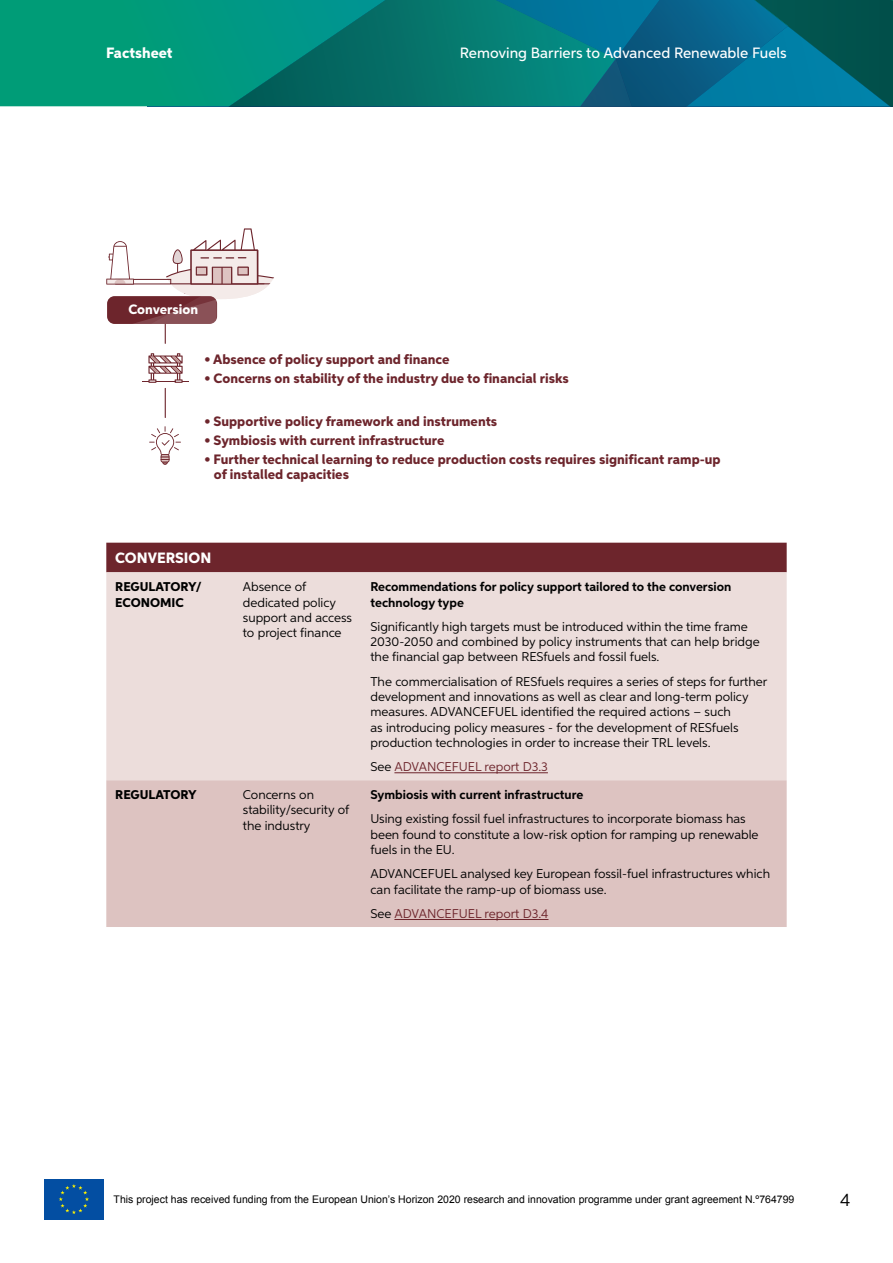
<style>
.page{position:relative;width:893px;height:1263px;background:#fff}
.page>*{position:absolute;margin:0;border:0;box-sizing:border-box;transform-origin:0 0}
.t1{font:18px "Aspira";color:#000}
.t2{font:500 15px "Aspira";color:#fff}
.t3{font:800 15px "Aspira";color:#fff}
.t4{font:800 13.65px/15.6px "Aspira";color:#6d252c}
.t5{font:800 13.65px "Aspira";color:#fff}
.t6{font:12.75px/15.3px "Aspira";color:#000}
.t7{font:700 12.75px/15.3px "Aspira";color:#000}
.t8{font:12.75px "Aspira";color:#6d252c}
.t9{font:800 12.75px/15.3px "Aspira";color:#000}
.t10{font:10.5px "Arial";color:#000}
.s1{color:#000}
</style>
<div class="page">
<svg style="left:0;top:0;width:893px;height:106px;background:#027d7b"></svg>
<div style="left:44px;top:1179px;width:60px;height:40px;background:#034ea2"></div>
<svg style="left:59px;top:1184px;width:30px;height:30px"></svg>
<hr style="left:165px;top:388px;width:1px;height:30px;background:#6d252c">
<svg style="left:142px;top:353px;width:47px;height:30px"></svg>
<svg style="left:149px;top:426px;width:32px;height:39px"></svg>
<svg style="left:106px;top:228px;width:168px;height:116px"></svg>
<div style="left:106px;top:543px;width:681px;height:29px;background:#6d252c"></div>
<div style="left:106px;top:572px;width:681px;height:208px;background:#ecdddb"></div>
<div style="left:106px;top:780px;width:681px;height:147px;background:#ddc3c1"></div>
<hr style="left:394px;top:772px;width:154px;height:1px;background:#6d252c">
<hr style="left:394px;top:919px;width:154px;height:1px;background:#6d252c">
<p class="t3" style="left:106px;top:44px;width:68px">Factsheet</p>
<p class="t2" style="left:460px;top:44px;width:328px">Removing Barriers to Advanced Renewable Fuels</p>
<p class="t5" style="left:128px;top:301px;width:71px">Conversion</p>
<p class="t4" style="left:204px;top:352px;width:247px">• Absence of policy support and finance</p>
<p class="t4" style="left:204px;top:371px;width:366px">• Concerns on stability of the industry due to financial risks</p>
<p class="t4" style="left:204px;top:413px;width:294px">• Supportive policy framework and instruments</p>
<p class="t4" style="left:204px;top:432px;width:242px">• Symbiosis with current infrastructure</p>
<p class="t4" style="left:214px;top:452px;width:508px;text-indent:-10px">• Further technical learning to reduce production costs requires significant ramp-up of installed capacities</p>
<p class="t3" style="left:115px;top:549px;width:98px">CONVERSION</p>
<p class="t9" style="left:115px;top:579px;width:88px">REGULATORY/<br>ECONOMIC</p>
<p class="t6" style="left:243px;top:579px;width:111px">Absence of dedicated policy support and access to project finance</p>
<p class="t7" style="left:370px;top:579px;width:362px">Recommendations for policy support tailored to the conversion technology type</p>
<p class="t6" style="left:370px;top:619px;width:391px">Significantly high targets must be introduced within the time frame<br>2030-2050 and combined by policy instruments that can help bridge the financial gap between RESfuels and fossil fuels.</p>
<p class="t6" style="left:370px;top:673px;width:398px">The commercialisation of RESfuels requires a series of steps for further development and innovations as well as clear and long-term policy measures. ADVANCEFUEL identified the required actions – such<br>as introducing policy measures - for the development of RESfuels production technologies in order to increase their TRL levels.</p>
<p class="t8" style="left:370px;top:759px;width:179px"><span class="s1">See</span> ADVANCEFUEL report D3.3</p>
<p class="t9" style="left:115px;top:787px;width:83px">REGULATORY</p>
<p class="t6" style="left:243px;top:787px;width:108px">Concerns on stability/security of the industry</p>
<p class="t7" style="left:370px;top:787px;width:214px">Symbiosis with current infrastructure</p>
<p class="t6" style="left:370px;top:811px;width:390px">Using existing fossil fuel infrastructures to incorporate biomass has been found to constitute a low-risk option for ramping up renewable fuels in the EU.</p>
<p class="t6" style="left:370px;top:866px;width:401px">ADVANCEFUEL analysed key European fossil-fuel infrastructures which can facilitate the ramp-up of biomass use.</p>
<p class="t8" style="left:370px;top:906px;width:180px"><span class="s1">See</span> ADVANCEFUEL report D3.4</p>
<p class="t10" style="left:114px;top:1192px;width:682px">This project has received funding from the European Union’s Horizon 2020 research and innovation programme under grant agreement N.º764799</p>
<h1 class="t1" style="left:840px;top:1189px;width:12px">4</h1>
</div>
